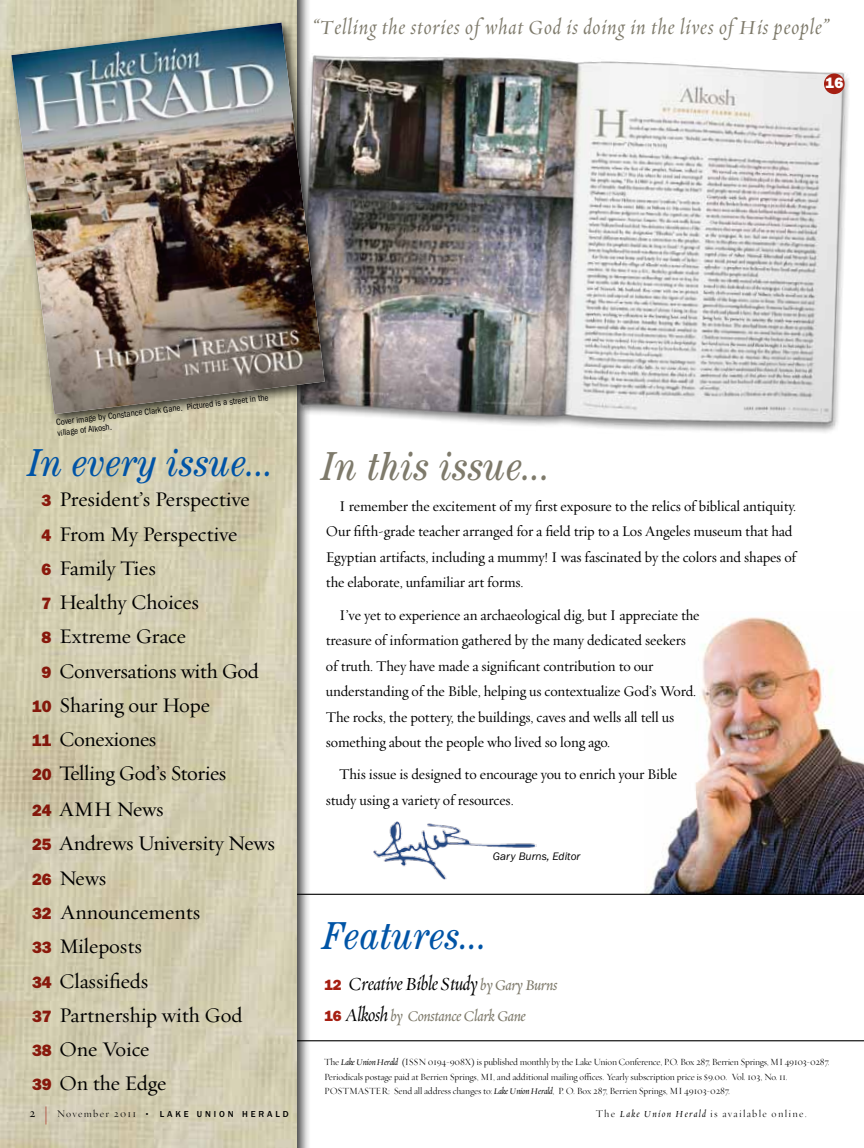
<style>
.page{position:relative;width:864px;height:1148px;background:#fff}
.page>*{position:absolute;margin:0;border:0;box-sizing:border-box;transform-origin:0 0}
.t1{font:italic condensed 40.5px "Century";letter-spacing:.015em;color:#7e7a6b}
.t2{font:italic condensed 39px "Century";letter-spacing:.015em;color:#0054a6}
.t3{font:italic 22.5px "Requiem Display";letter-spacing:.04em;color:#7e7a6b}
.t4{font:21px "Requiem Text";letter-spacing:-.005em;color:#000}
.t5{font:italic 20.85px "Requiem Display";letter-spacing:-.02em;color:#000}
.t6{font:italic 16.5px "Requiem Text";letter-spacing:-.02em;color:#7e7a6b}
.t7{font:15px/25.5px "Requiem Text";letter-spacing:-.01em;color:#000;scale:.96 1}
.t8{font:15px "ITC Franklin Gothic Std Hvy";color:#fff}
.t9{font:italic 11.25px "ITC Franklin Gothic Std";color:#000}
.t10{font:10.5px "Requiem Fine";letter-spacing:.12em;color:#000}
.t11{font:9.75px/14.5px "Requiem Fine";letter-spacing:-.015em;color:#000}
.t12{font:condensed 9px/10.5px "ITC Franklin Gothic Std";color:#000}
.t13{font:500 9px "ITC Franklin Gothic Std";letter-spacing:.32em;color:#000}
.s1{font-family:"ITC Franklin Gothic Std Hvy";font-size:16.5px;color:#a61f12}
.s2{font-family:"ITC Franklin Gothic Std Hvy";font-style:normal;font-size:14.85px;color:#a61f12}
.s3{font-family:"Requiem Text";font-size:16.5px;color:#7e7a6b}
.s4{font-family:"Requiem Display";font-size:20.85px;color:#000}
.s5{font-family:"Requiem Display";font-style:italic}
.s6{font-family:"Requiem Text";font-weight:400;font-size:12px}
.s7{font-family:"ITC Franklin Gothic Std Bk X Cp";font-weight:400;font-size:18px;color:#a61f12}
.s8{font-family:"Requiem Fine";font-weight:400;font-size:10.5px}
</style>
<div class="page">
<img style="left:338px;top:56px;width:511px;height:377px">
<div style="left:824px;top:73px;width:21px;height:21px;background:#a61f12;border-radius:50%"></div>
<div style="left:0;top:0;width:311px;height:1148px;background:#000;opacity:.75"></div>
<img style="left:0;top:0;width:297px;height:1148px">
<div style="left:7px;top:18px;width:331px;height:409px;background:#000;opacity:.75"></div>
<img style="left:11px;top:23px;width:314px;height:391px">
<hr style="left:297px;top:1040px;width:567px;height:1px;background:#000">
<img style="left:373px;top:821px;width:164px;height:58px">
<img style="left:646px;top:617px;width:218px;height:276px">
<hr style="left:297px;top:893px;width:567px;height:1px;background:#000">
<h3 class="t3" style="left:313px;top:12px;width:518px">“Telling the stories of what God is doing in the lives of His people”</h3>
<p class="t8" style="left:825px;top:74px;width:19px">16</p>
<p class="t12" style="left:56px;top:417px;width:215px;rotate:-7deg">Cover image by Constance Clark Gane. Pictured is a street in the village of Alkosh.</p>
<h2 class="t2" style="left:29px;top:440px;width:248px">In every issue...</h2>
<h3 class="t4" style="left:42px;top:486px;width:210px"><span class="s1">3</span> President’s Perspective</h3>
<h3 class="t4" style="left:42px;top:520px;width:197px"><span class="s1">4</span> From My Perspective</h3>
<h3 class="t4" style="left:42px;top:554px;width:116px"><span class="s1">6</span> Family Ties</h3>
<h3 class="t4" style="left:42px;top:589px;width:159px"><span class="s1">7</span> Healthy Choices</h3>
<h3 class="t4" style="left:42px;top:623px;width:146px"><span class="s1">8</span> Extreme Grace</h3>
<h3 class="t4" style="left:42px;top:657px;width:219px"><span class="s1">9</span> Conversations with God</h3>
<h3 class="t4" style="left:32px;top:691px;width:180px"><span class="s1">10</span> Sharing our Hope</h3>
<h3 class="t4" style="left:32px;top:726px;width:126px"><span class="s1">11</span> Conexiones</h3>
<h3 class="t4" style="left:32px;top:760px;width:196px"><span class="s1">20</span> Telling God’s Stories</h3>
<h3 class="t4" style="left:32px;top:796px;width:133px"><span class="s1">24</span> AMH News</h3>
<h3 class="t4" style="left:32px;top:830px;width:245px"><span class="s1">25</span> Andrews University News</h3>
<h3 class="t4" style="left:32px;top:864px;width:76px"><span class="s1">26</span> News</h3>
<h3 class="t4" style="left:32px;top:898px;width:170px"><span class="s1">32</span> Announcements</h3>
<h3 class="t4" style="left:32px;top:933px;width:111px"><span class="s1">33</span> Mileposts</h3>
<h3 class="t4" style="left:32px;top:967px;width:118px"><span class="s1">34</span> Classifieds</h3>
<h3 class="t4" style="left:32px;top:1001px;width:212px"><span class="s1">37</span> Partnership with God</h3>
<h3 class="t4" style="left:32px;top:1035px;width:119px"><span class="s1">38</span> One Voice</h3>
<h3 class="t4" style="left:32px;top:1070px;width:136px"><span class="s1">39</span> On the Edge</h3>
<h1 class="t1" style="left:322px;top:442px;width:231px">In this issue...</h1>
<p class="t7" style="left:326px;top:492px;width:492px;text-indent:13px">I remember the excitement of my first exposure to the relics of biblical antiquity.<br>Our fifth-grade teacher arranged for a field trip to a Los Angeles museum that had Egyptian artifacts, including a mummy! I was fascinated by the colors and shapes of the elaborate, unfamiliar art forms.</p>
<p class="t7" style="left:326px;top:601px;width:391px;text-indent:13px">I’ve yet to experience an archaeological dig, but I appreciate the treasure of information gathered by the many dedicated seekers of truth. They have made a significant contribution to our understanding of the Bible, helping us contextualize God’s Word.<br>The rocks, the pottery, the buildings, caves and wells all tell us something about the people who lived so long ago.</p>
<p class="t7" style="left:326px;top:761px;width:368px;text-indent:13px">This issue is designed to encourage you to enrich your Bible study using a variety of resources.</p>
<p class="t9" style="left:493px;top:850px;width:89px">Gary Burns, Editor</p>
<h2 class="t2" style="left:324px;top:913px;width:166px">Features...</h2>
<h3 class="t5" style="left:324px;top:970px;width:235px"><span class="s2">12</span> Creative Bible Study <span class="s3">by Gary Burns</span></h3>
<p class="t6" style="left:324px;top:1005px;width:203px"><span class="s2">16</span> <span class="s4">Alkosh</span> by Constance Clark Gane</p>
<p class="t11" style="left:324px;top:1054px;width:507px">The <span class="s5">Lake Union Herald</span> (ISSN 0194-908X) is published monthly by the Lake Union Conference, P.O. Box 287, Berrien Springs, MI 49103-0287.<br>Periodicals postage paid at Berrien Springs, MI, and additional mailing o≈ces. Yearly subscription price is $9.00. Vol. 103, No. 11.<br>POSTMASTER: Send all address changes to: <span class="s5">Lake Union Herald</span>, P. O. Box 287, Berrien Springs, MI 49103-0287.</p>
<p class="t13" style="left:30px;top:1108px;width:261px"><span class="s6">2</span> <span class="s7">|</span> <span class="s8">November 2011</span> • LAKE UNION HERALD</p>
<p class="t10" style="left:596px;top:1106px;width:213px">The <span class="s5">Lake Union Herald</span> is available online.</p>
</div>
